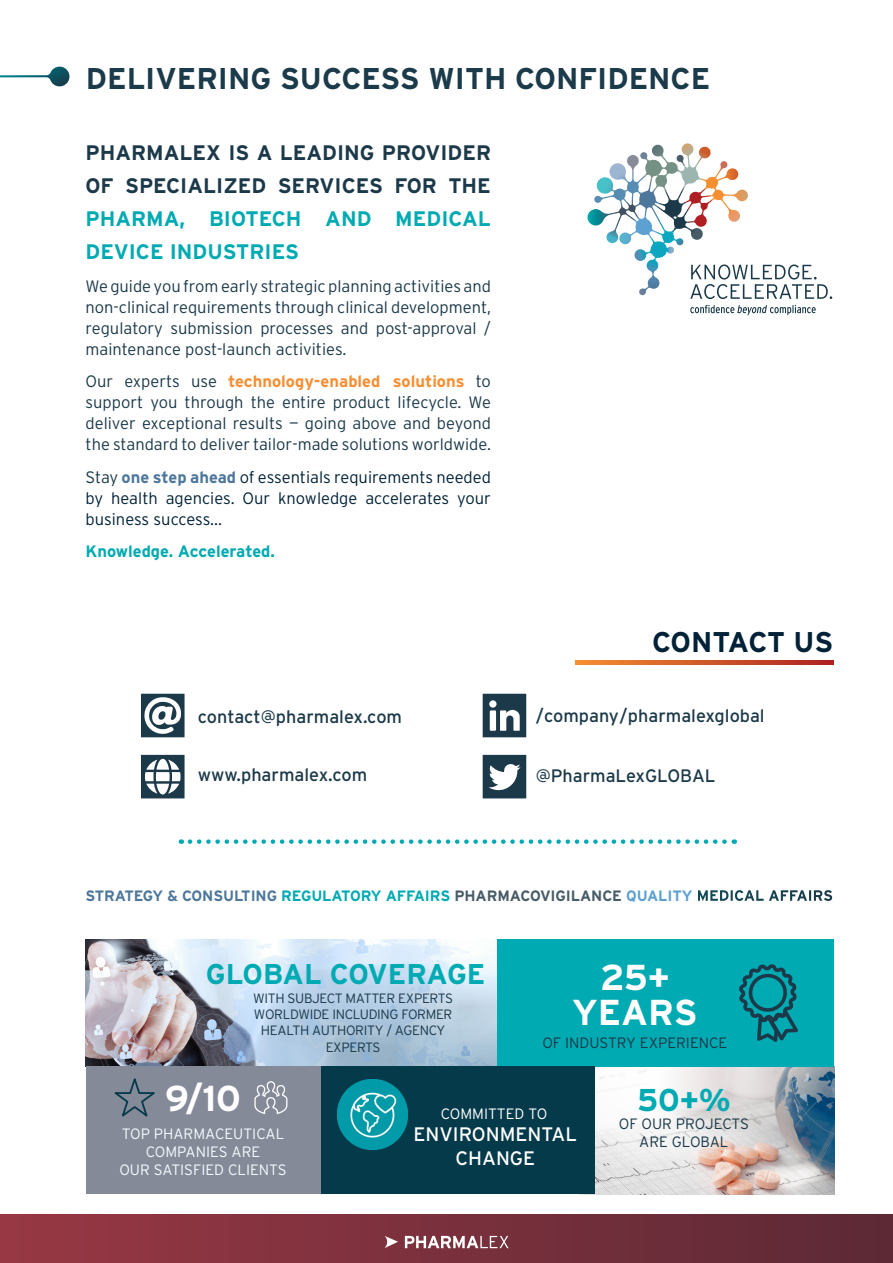
<style>
.page{position:relative;width:893px;height:1263px;background:#fff}
.page>*{position:absolute;margin:0;border:0;box-sizing:border-box;transform-origin:0 0}
.Heading_1{font:700 36px/35.5px "Interstate";color:#fff;text-align:center}
.Heading_1-2{font:700 31.5px "Interstate";color:#00aab2}
.Heading_1-3{font:700 30px "Interstate";color:#1b3a4a}
.Heading_1-4{font:700 28.5px "Interstate";letter-spacing:-.005em;color:#00aab2}
.Heading_1-5{font:700 28.5px "Interstate";letter-spacing:-.015em;color:#002137}
.Body{font:700 21px/33px "Interstate";color:#1b3949;text-align:justify}
.Heading_1-6{font:19.5px "Interstate";color:#fff}
.t1{font:18px "Interstate";color:#1b3949}
.Body-2{font:300 16.5px/21px "Interstate";color:#1b3949;text-align:justify}
.Body-3{font:300 16.5px/21px "Interstate";color:#002137;text-align:justify}
.Body-4{font:700 16.5px "Interstate";color:#00aab2}
.t2{font:700 15px "Interstate";letter-spacing:-.01em;color:#4d779b}
.Heading_1-7{font:300 15px/18px "Interstate";color:#f3fafe;text-align:center}
.Heading_1-8{font:300 15px/18px "Interstate";color:#1b3949;text-align:center}
.Heading_1-9{font:300 15px "Interstate";color:#fff}
.Heading_1-10{font:300 13.5px/16.2px "Interstate";letter-spacing:-.025em;color:#1b3949}
.s1{color:#00aab2}
.s2{font-weight:700;color:#f68f32}
.s3{color:#1b3949}
.s4{font-weight:700;color:#4d779b}
.s5{color:#475c67}
.s6{color:#5ca1d1}
.s7{color:#fff}
</style>
<div class="page">
<div style="left:0;top:1214px;width:893px;height:49px;background:linear-gradient(to right,#983844,#5c2935)"></div>
<svg style="left:405px;top:1236px;width:104px;height:12px"></svg>
<svg style="left:384px;top:1236px;width:14px;height:12px"></svg>
<img style="left:595px;top:1067px;width:239px;height:127px">
<div style="left:455px;top:939px;width:379px;height:128px;background:#00aab2"></div>
<svg style="left:739px;top:964px;width:59px;height:78px"></svg>
<img style="left:86px;top:939px;width:410px;height:127px">
<div style="left:86px;top:1066px;width:235px;height:128px;background:#858a98"></div>
<svg style="left:114px;top:1078px;width:41px;height:39px"></svg>
<svg style="left:254px;top:1081px;width:34px;height:33px"></svg>
<div style="left:321px;top:1066px;width:274px;height:128px;background:#043a4a"></div>
<img style="left:338px;top:1079px;width:69px;height:70px">
<svg style="left:576px;top:660px;width:257px;height:5px"></svg>
<svg style="left:0;top:67px;width:70px;height:20px"></svg>
<svg style="left:690px;top:305px;width:126px;height:10px"></svg>
<svg style="left:587px;top:143px;width:245px;height:156px"></svg>
<svg style="left:141px;top:694px;width:44px;height:43px"></svg>
<svg style="left:483px;top:694px;width:43px;height:43px"></svg>
<svg style="left:141px;top:755px;width:44px;height:43px"></svg>
<svg style="left:483px;top:755px;width:43px;height:43px"></svg>
<svg style="left:190px;top:839px;width:545px;height:5px"></svg>
<p class="Heading_1-3" style="left:86px;top:62px;width:626px">DELIVERING SUCCESS WITH CONFIDENCE</p>
<p class="Body" style="left:86px;top:136px;width:407px">PHARMALEX IS A LEADING PROVIDER OF SPECIALIZED SERVICES FOR THE <span class="s1">PHARMA, BIOTECH AND MEDICAL DEVICE INDUSTRIES</span></p>
<p class="Body-2" style="left:86px;top:276px;width:407px">We guide you from early strategic planning activities and non-clinical requirements through clinical development, regulatory submission processes and post-approval / maintenance post-launch activities.</p>
<p class="Body-2" style="left:86px;top:371px;width:407px">Our experts use <span class="s2">technology-enabled solutions</span> to support you through the entire product lifecycle. We deliver exceptional results — going above and beyond the standard to deliver tailor-made solutions worldwide.</p>
<p class="Body-3" style="left:86px;top:466px;width:407px"><span class="s3">Stay</span> <span class="s4">one step ahead</span> of essentials requirements needed by health agencies. Our knowledge accelerates your business success...</p>
<p class="Body-4" style="left:86px;top:542px;width:191px">Knowledge. Accelerated.</p>
<p class="Heading_1-5" style="left:652px;top:626px;width:182px">CONTACT US</p>
<p class="t1" style="left:198px;top:706px;width:206px">contact@pharmalex.com</p>
<p class="t1" style="left:536px;top:705px;width:230px">/company/pharmalexglobal</p>
<p class="t1" style="left:198px;top:765px;width:171px">www.pharmalex.com</p>
<p class="t1" style="left:536px;top:765px;width:181px">@PharmaLexGLOBAL</p>
<p class="t2" style="left:86px;top:887px;width:749px">STRATEGY &amp; CONSULTING <span class="s1">REGULATORY AFFAIRS</span> <span class="s5">PHARMACOVIGILANCE</span> <span class="s6">QUALITY</span> <span class="s7">MEDICAL AFFAIRS</span></p>
<p class="Heading_1-4" style="left:206px;top:958px;width:281px">GLOBAL COVERAGE</p>
<p class="Heading_1-10" style="left:253px;top:990px;width:201px">WITH SUBJECT MATTER EXPERTS<br>WORLDWIDE INCLUDING FORMER</p>
<p class="Heading_1-10" style="left:261px;top:1022px;width:186px;text-align:center">HEALTH AUTHORITY / AGENCY<br>EXPERTS</p>
<p class="Heading_1" style="left:572px;top:959px;width:127px">25+<br>YEARS</p>
<p class="Heading_1-8" style="left:542px;top:1034px;width:186px">OF INDUSTRY EXPERIENCE</p>
<p class="Heading_1" style="left:165px;top:1080px;width:78px">9/10</p>
<p class="Heading_1-7" style="left:119px;top:1125px;width:169px">TOP PHARMACEUTICAL<br>COMPANIES ARE<br>OUR SATISFIED CLIENTS</p>
<p class="Heading_1-9" style="left:441px;top:1105px;width:108px">COMMITTED TO</p>
<p class="Heading_1-6" style="left:414px;top:1124px;width:165px">ENVIRONMENTAL</p>
<p class="Heading_1-6" style="left:455px;top:1147px;width:81px">CHANGE</p>
<p class="Heading_1-2" style="left:637px;top:1082px;width:95px">50+%</p>
<p class="Heading_1-8" style="left:619px;top:1115px;width:132px">OF OUR PROJECTS<br>ARE GLOBAL</p>
</div>
